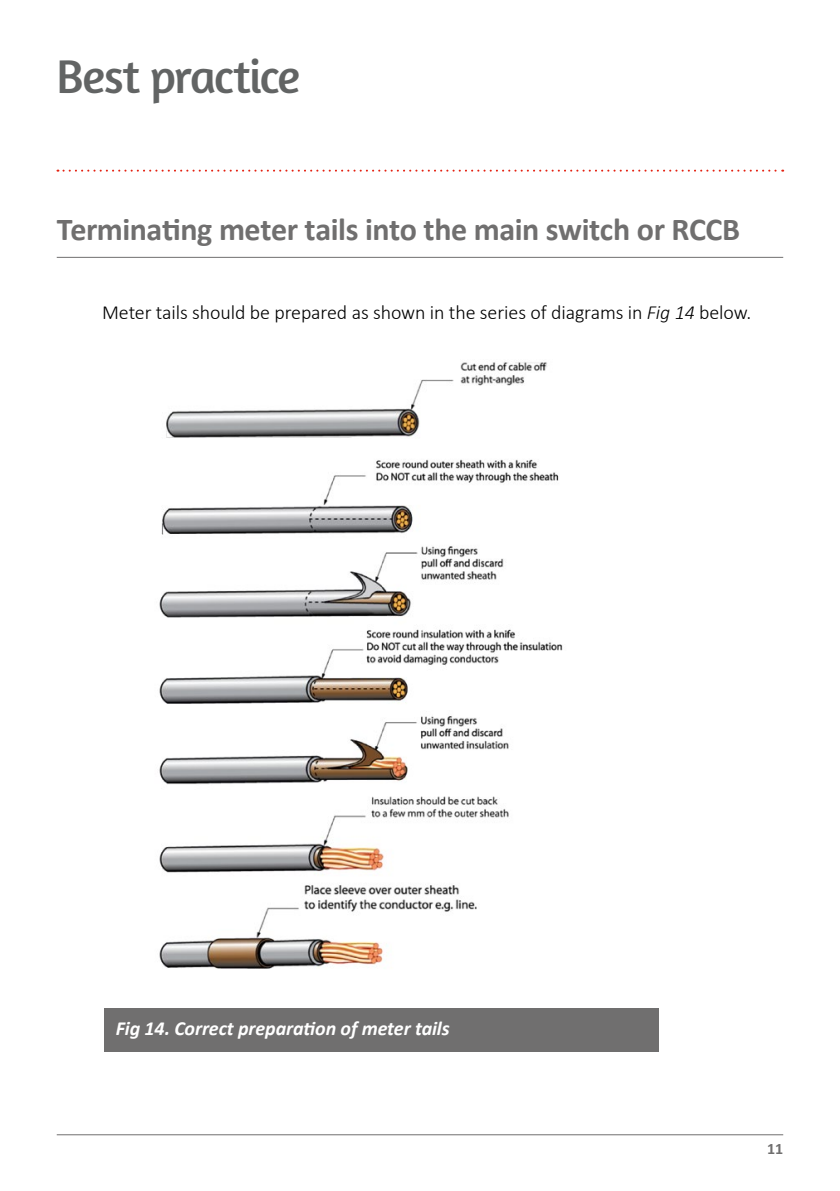
<style>
.page{position:relative;width:840px;height:1191px;background:#fff}
.page>*{position:absolute;margin:0;border:0;box-sizing:border-box;transform-origin:0 0}
.Section_start_span{font:48px "Amaranth";letter-spacing:-.035em;color:#626464}
.Under_Head{font:700 32px "Calibri";letter-spacing:-.015em;color:#706f6f}
.Body{font:300 20px "Calibri";letter-spacing:-.005em;color:#000}
.Figure-Caption{font:italic 700 20px "Calibri";letter-spacing:-.005em;color:#fff}
.t1{font:700 16px "Calibri";color:#706f6f}
.s1{font-style:italic}
</style>
<div class="page">
<hr style="left:57px;top:1134px;width:725px;height:1px;background:#706f6f">
<svg style="left:57px;top:170px;width:725px;height:2px"></svg>
<hr style="left:57px;top:257px;width:725px;height:1px;background:#706f6f">
<img style="left:159px;top:362px;width:404px;height:607px">
<div style="left:104px;top:1008px;width:555px;height:44px;background:#706f6f"></div>
<p class="Section_start_span" style="left:56px;top:48px;width:245px">Best practice</p>
<p class="Under_Head" style="left:57px;top:210px;width:684px">Terminating meter tails into the main switch or RCCB</p>
<p class="Body" style="left:102px;top:300px;width:650px">Meter tails should be prepared as shown in the series of diagrams in <span class="s1">Fig 14</span> below.</p>
<p class="Figure-Caption" style="left:116px;top:1015px;width:335px">Fig 14. Correct preparation of meter tails</p>
<p class="t1" style="left:766px;top:1138px;width:18px">11</p>
</div>
